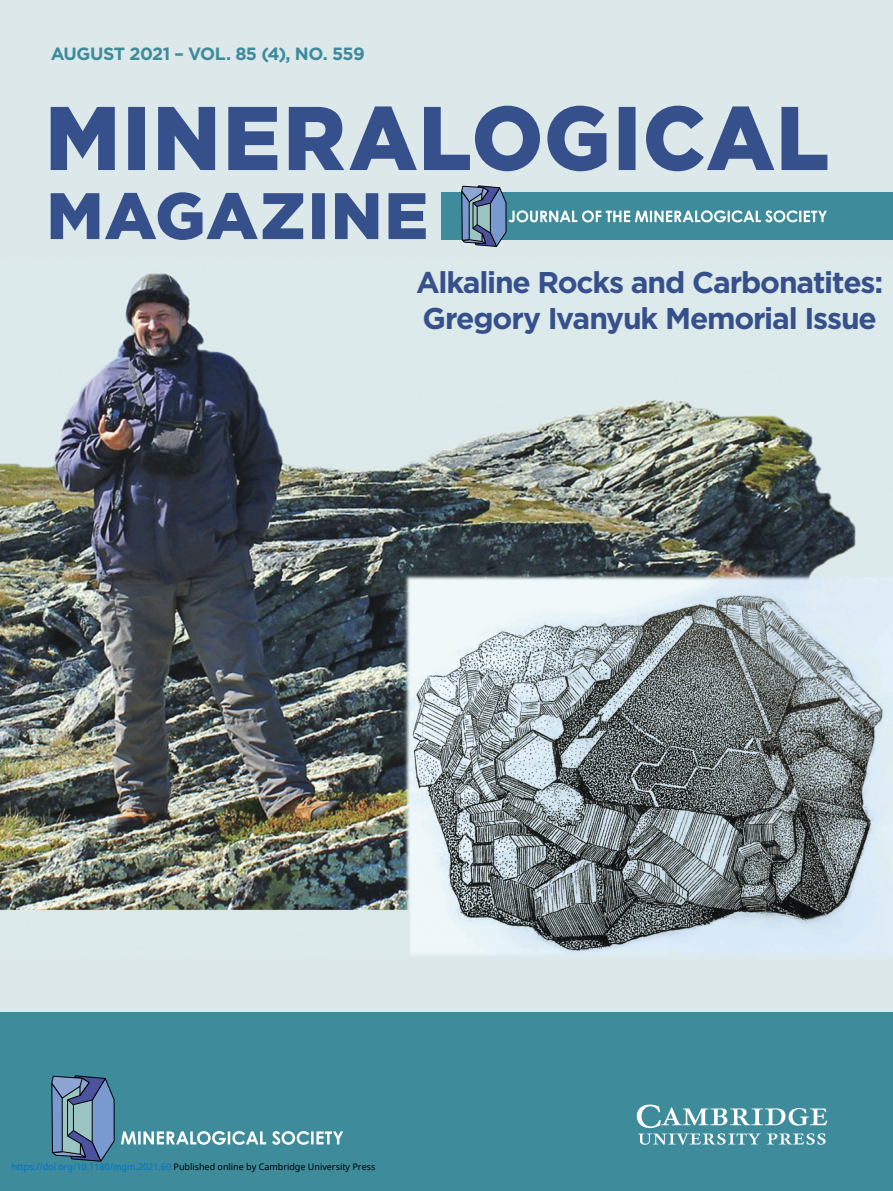
<style>
.page{position:relative;width:893px;height:1191px;background:#fff}
.page>*{position:absolute;margin:0;border:0;box-sizing:border-box;transform-origin:0 0}
.t1{font:700 30px/36px "Gotham";letter-spacing:-.04em;color:#36508b}
.t2{font:700 17.7px "Gotham";letter-spacing:-.03em;color:#3d8b9b}
.t3{font:9px "Noto Sans";color:#000}
.s1{color:#0172cf}
</style>
<div class="page">
<div style="left:0;top:0;width:893px;height:1012px;background:#dce8ea"></div>
<img style="left:0;top:273px;width:893px;height:682px">
<div style="left:0;top:1012px;width:893px;height:179px;background:#3d8b9b"></div>
<svg style="left:51px;top:1075px;width:64px;height:87px;background:#6585a6"></svg>
<hr style="left:67px;top:1099px;width:1px;height:37px;background:#000">
<svg style="left:272px;top:1131px;width:71px;height:13px"></svg>
<svg style="left:121px;top:1131px;width:145px;height:13px"></svg>
<div style="left:442px;top:192px;width:451px;height:48px;background:#3d8b9b"></div>
<svg style="left:51px;top:192px;width:375px;height:48px"></svg>
<svg style="left:51px;top:106px;width:776px;height:65px;fill:#36508b"></svg>
<svg style="left:637px;top:1104px;width:190px;height:40px"></svg>
<svg style="left:461px;top:185px;width:366px;height:62px"></svg>
<p class="t2" style="left:51px;top:47px;width:316px">AUGUST 2021 – VOL. 85 (4), NO. 559</p>
<p class="t1" style="left:416px;top:267px;width:469px">Alkaline Rocks and Carbonatites:<br>Gregory Ivanyuk Memorial Issue</p>
<p class="t3" style="left:12px;top:1160px;width:365px"><span class="s1">https://doi.org/10.1180/mgm.2021.60</span> Published online by Cambridge University Press</p>
</div>
